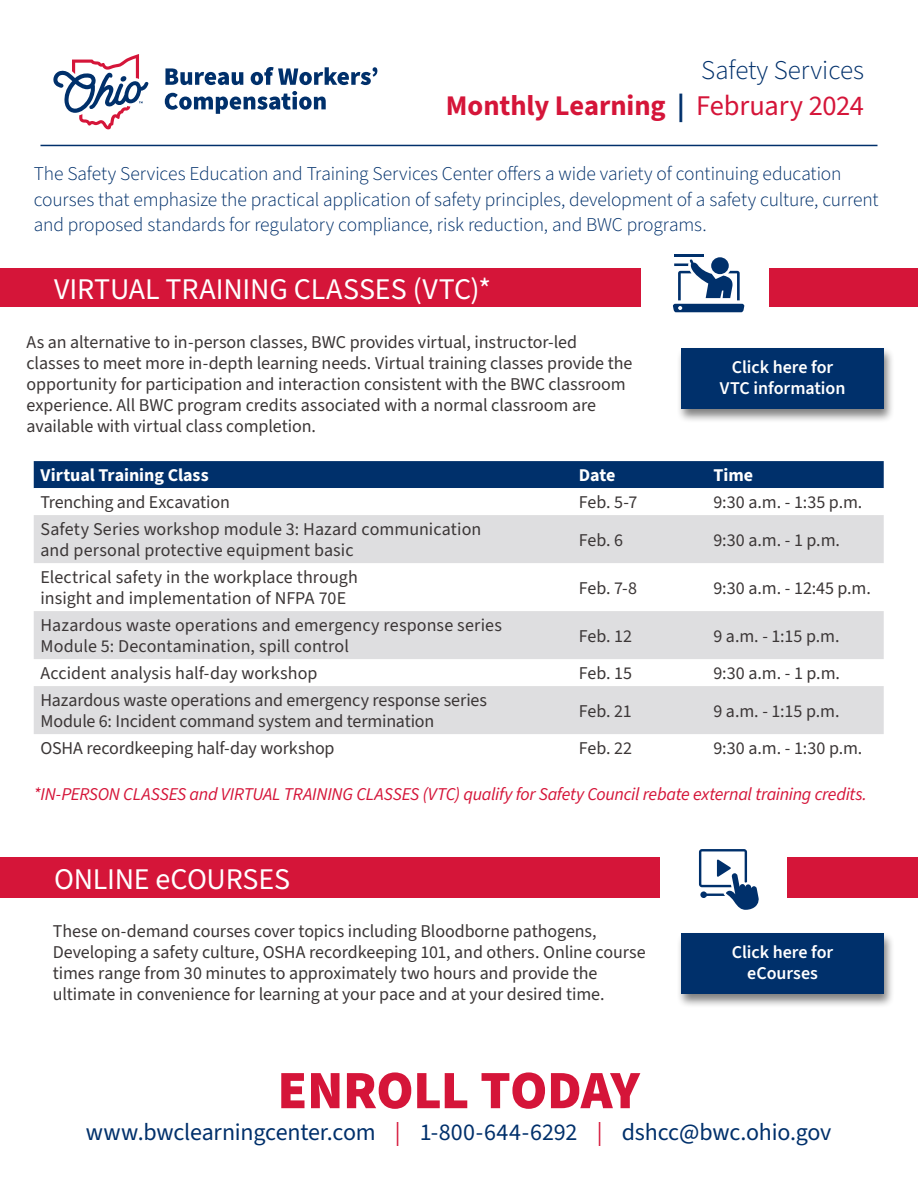
<style>
.page{position:relative;width:918px;height:1188px;background:#fff}
.page>*{position:absolute;margin:0;border:0;box-sizing:border-box;transform-origin:0 0}
.Body_text{font:900 54px "Source Sans 3";letter-spacing:-.01em;color:#d51539}
.t1{font:30px "Source Sans 3";letter-spacing:-.005em;color:#fff}
.t2{font:700 28.5px "Source Sans 3";letter-spacing:-.005em;color:#d51539}
.t3{font:300 27px "Source Sans 3";color:#00306b}
.Body_text-2{font:24px "Source Sans 3";letter-spacing:-.01em;color:#00306b}
.t4{font:300 19.5px/25.5px "Source Sans 3";letter-spacing:-.01em;color:#00306b}
.t5{font:18px/21px "Source Sans 3";letter-spacing:-.005em;color:#3b3636}
.t6{font:italic 18px "Source Sans 3";letter-spacing:-.02em;color:#d51539}
.t7{font:600 18px/21px "Source Sans 3";letter-spacing:-.005em;color:#fff;text-align:center}
.Paragraph_Style_5{font:700 18px "Source Sans 3";color:#fff}
.s1{color:#00306b}
.s2{font-weight:400}
.s3{color:#d51539}
</style>
<div class="page">
<hr style="left:40px;top:145px;width:838px;height:1px;background:#00306b">
<svg style="left:53px;top:54px;width:96px;height:76px"></svg>
<svg style="left:165px;top:68px;width:78px;height:17px"></svg>
<svg style="left:251px;top:67px;width:126px;height:18px"></svg>
<svg style="left:165px;top:91px;width:161px;height:23px"></svg>
<svg style="left:711px;top:257px;width:18px;height:17px"></svg>
<hr style="left:674px;top:254px;width:29px;height:3px;background:#00306b">
<svg style="left:673px;top:259px;width:71px;height:53px"></svg>
<div style="left:0;top:268px;width:641px;height:39px;background:#d51539"></div>
<div style="left:769px;top:268px;width:149px;height:39px;background:#d51539"></div>
<div style="left:676px;top:346px;width:219px;height:77px;background:#000;opacity:.5"></div>
<div style="left:681px;top:348px;width:203px;height:61px;background:#00306b"></div>
<div style="left:34px;top:461px;width:850px;height:27px;background:#00306b"></div>
<svg style="left:34px;top:515px;width:850px;height:219px;fill:#dedee0"></svg>
<div style="left:0;top:858px;width:660px;height:40px;background:#d51539"></div>
<div style="left:788px;top:858px;width:130px;height:40px;background:#d51539"></div>
<svg style="left:699px;top:849px;width:60px;height:61px"></svg>
<div style="left:676px;top:931px;width:219px;height:77px;background:#000;opacity:.5"></div>
<div style="left:681px;top:933px;width:203px;height:61px;background:#00306b"></div>
<p class="t3" style="left:701px;top:52px;width:164px">Safety Services</p>
<p class="t2" style="left:446px;top:86px;width:420px">Monthly Learning <span class="s1">|</span> <span class="s2">February 2024</span></p>
<p class="t4" style="left:34px;top:162px;width:846px">The Safety Services Education and Training Services Center offers a wide variety of continuing education courses that emphasize the practical application of safety principles, development of a safety culture, current and proposed standards for regulatory compliance, risk reduction, and BWC programs.</p>
<p class="t1" style="left:54px;top:269px;width:439px">VIRTUAL TRAINING CLASSES (VTC)*</p>
<p class="t5" style="left:27px;top:332px;width:608px">As an alternative to in-person classes, BWC provides virtual, instructor-led classes to meet more in-depth learning needs. Virtual training classes provide the opportunity for participation and interaction consistent with the BWC classroom experience. All BWC program credits associated with a normal classroom are available with virtual class completion.</p>
<p class="t7" style="left:720px;top:358px;width:127px">Click here for<br>VTC information</p>
<p class="Paragraph_Style_5" style="left:40px;top:463px;width:170px">Virtual Training Class</p>
<p class="Paragraph_Style_5" style="left:579px;top:463px;width:38px">Date</p>
<p class="Paragraph_Style_5" style="left:713px;top:463px;width:41px">Time</p>
<p class="t5" style="left:40px;top:492px;width:191px">Trenching and Excavation</p>
<p class="t5" style="left:579px;top:492px;width:60px">Feb. 5-7</p>
<p class="t5" style="left:713px;top:492px;width:151px">9:30 a.m. - 1:35 p.m.</p>
<p class="t5" style="left:40px;top:519px;width:442px">Safety Series workshop module 3: Hazard communication and personal protective equipment basic</p>
<p class="t5" style="left:579px;top:530px;width:46px">Feb. 6</p>
<p class="t5" style="left:713px;top:530px;width:128px">9:30 a.m. - 1 p.m.</p>
<p class="t5" style="left:40px;top:567px;width:319px">Electrical safety in the workplace through insight and implementation of NFPA 70E</p>
<p class="t5" style="left:579px;top:578px;width:60px">Feb. 7-8</p>
<p class="t5" style="left:713px;top:578px;width:159px">9:30 a.m. - 12:45 p.m.</p>
<p class="t5" style="left:40px;top:615px;width:463px">Hazardous waste operations and emergency response series<br>Module 5: Decontamination, spill control</p>
<p class="t5" style="left:579px;top:626px;width:55px">Feb. 12</p>
<p class="t5" style="left:713px;top:626px;width:128px">9 a.m. - 1:15 p.m.</p>
<p class="t5" style="left:40px;top:663px;width:279px">Accident analysis half-day workshop</p>
<p class="t5" style="left:579px;top:663px;width:55px">Feb. 15</p>
<p class="t5" style="left:713px;top:663px;width:128px">9:30 a.m. - 1 p.m.</p>
<p class="t5" style="left:40px;top:690px;width:448px">Hazardous waste operations and emergency response series<br>Module 6: Incident command system and termination</p>
<p class="t5" style="left:579px;top:701px;width:55px">Feb. 21</p>
<p class="t5" style="left:713px;top:701px;width:128px">9 a.m. - 1:15 p.m.</p>
<p class="t5" style="left:40px;top:738px;width:296px">OSHA recordkeeping half-day workshop</p>
<p class="t5" style="left:579px;top:738px;width:55px">Feb. 22</p>
<p class="t5" style="left:713px;top:738px;width:151px">9:30 a.m. - 1:30 p.m.</p>
<p class="t6" style="left:34px;top:782px;width:835px">*IN-PERSON CLASSES and VIRTUAL TRAINING CLASSES (VTC) qualify for Safety Council rebate external training credits.</p>
<p class="t1" style="left:54px;top:859px;width:238px">ONLINE eCOURSES</p>
<p class="t5" style="left:53px;top:922px;width:594px">These on-demand courses cover topics including Bloodborne pathogens, Developing a safety culture, OSHA recordkeeping 101, and others. Online course times range from 30 minutes to approximately two hours and provide the ultimate in convenience for learning at your pace and at your desired time.</p>
<p class="t7" style="left:732px;top:942px;width:103px">Click here for</p>
<p class="t7" style="left:747px;top:963px;width:72px">eCourses</p>
<p class="Body_text" style="left:277px;top:1054px;width:364px">ENROLL TODAY</p>
<p class="Body_text-2" style="left:86px;top:1116px;width:747px">www.bwclearningcenter.com <span class="s3">|</span> 1-800-644-6292 <span class="s3">|</span> dshcc@bwc.ohio.gov</p>
</div>
